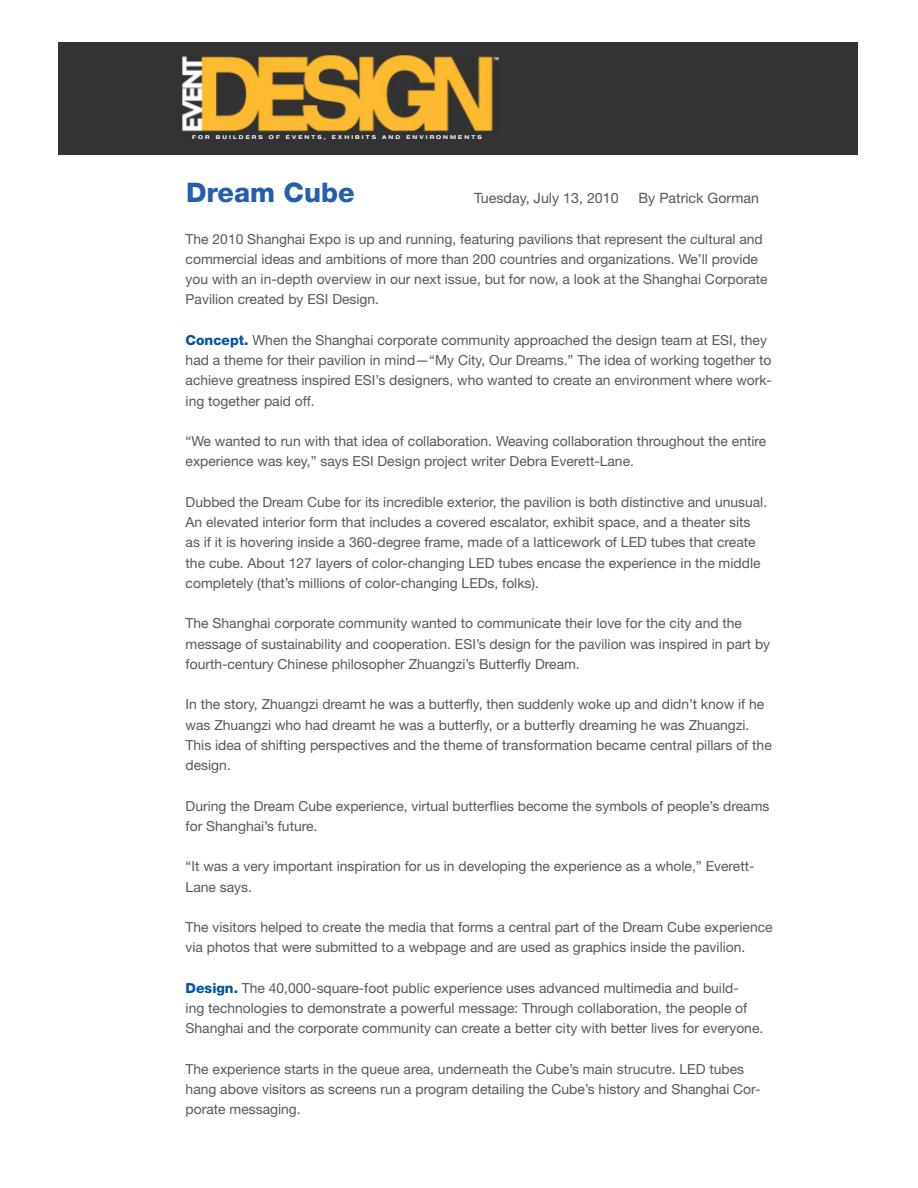
<style>
.page{position:relative;width:918px;height:1188px;background:#fff}
.page>*{position:absolute;margin:0;border:0;box-sizing:border-box;transform-origin:0 0}
.t1{font:800 27px "Helvetica Neue";color:#235fab}
.t2{font:14.25px "Helvetica Neue";color:#57585a}
.t3{font:13.8px/20.2px "Helvetica Neue";color:#57585a}
.t4{font:700 expanded 5.25px "Helvetica Neue";letter-spacing:.4em;color:#fff}
.s1{font-weight:800;color:#0155a5}
</style>
<div class="page">
<div style="left:58px;top:42px;width:800px;height:113px;background:#333"></div>
<img style="left:182px;top:55px;width:317px;height:80px">
<p class="t4" style="left:192px;top:134px;width:291px">FOR BUILDERS OF EVENTS, EXHIBITS AND ENVIRONMENTS</p>
<p class="t1" style="left:186px;top:176px;width:170px">Dream Cube</p>
<p class="t2" style="left:474px;top:190px;width:146px">Tuesday, July 13, 2010</p>
<p class="t2" style="left:639px;top:190px;width:122px">By Patrick Gorman</p>
<p class="t3" style="left:186px;top:228px;width:584px">The 2010 Shanghai Expo is up and running, featuring pavilions that represent the cultural and commercial ideas and ambitions of more than 200 countries and organizations. We’ll provide you with an in-depth overview in our next issue, but for now, a look at the Shanghai Corporate Pavilion created by ESI Design.</p>
<p class="t3" style="left:186px;top:330px;width:588px"><span class="s1">Concept.</span> When the Shanghai corporate community approached the design team at ESI, they had a theme for their pavilion in mind—“My City, Our Dreams.” The idea of working together to achieve greatness inspired ESI’s designers, who wanted to create an environment where work&shy;ing together paid off.</p>
<p class="t3" style="left:186px;top:431px;width:582px">“We wanted to run with that idea of collaboration. Weaving collaboration throughout the entire experience was key,” says ESI Design project writer Debra Everett-Lane.</p>
<p class="t3" style="left:186px;top:492px;width:583px">Dubbed the Dream Cube for its incredible exterior, the pavilion is both distinctive and unusual.<br>An elevated interior form that includes a covered escalator, exhibit space, and a theater sits as if it is hovering inside a 360-degree frame, made of a latticework of LED tubes that create the cube. About 127 layers of color-changing LED tubes encase the experience in the middle completely (that’s millions of color-changing LEDs, folks).</p>
<p class="t3" style="left:186px;top:613px;width:586px">The Shanghai corporate community wanted to communicate their love for the city and the message of sustainability and cooperation. ESI’s design for the pavilion was inspired in part by fourth-century Chinese philosopher Zhuangzi’s Butterfly Dream.</p>
<p class="t3" style="left:186px;top:694px;width:588px">In the story, Zhuangzi dreamt he was a butterfly, then suddenly woke up and didn’t know if he was Zhuangzi who had dreamt he was a butterfly, or a butterfly dreaming he was Zhuangzi.<br>This idea of shifting perspectives and the theme of transformation became central pillars of the design.</p>
<p class="t3" style="left:186px;top:795px;width:585px">During the Dream Cube experience, virtual butterflies become the symbols of people’s dreams for Shanghai’s future.</p>
<p class="t3" style="left:186px;top:856px;width:570px">“It was a very important inspiration for us in developing the experience as a whole,” Everett-<br>Lane says.</p>
<p class="t3" style="left:186px;top:917px;width:588px">The visitors helped to create the media that forms a central part of the Dream Cube experience via photos that were submitted to a webpage and are used as graphics inside the pavilion.</p>
<p class="t3" style="left:186px;top:978px;width:579px"><span class="s1">Design.</span> The 40,000-square-foot public experience uses advanced multimedia and build-<br>ing technologies to demonstrate a powerful message: Through collaboration, the people of<br>Shanghai and the corporate community can create a better city with better lives for everyone.</p>
<p class="t3" style="left:186px;top:1059px;width:576px">The experience starts in the queue area, underneath the Cube’s main strucutre. LED tubes hang above visitors as screens run a program detailing the Cube’s history and Shanghai Cor&shy;porate messaging.</p>
</div>
